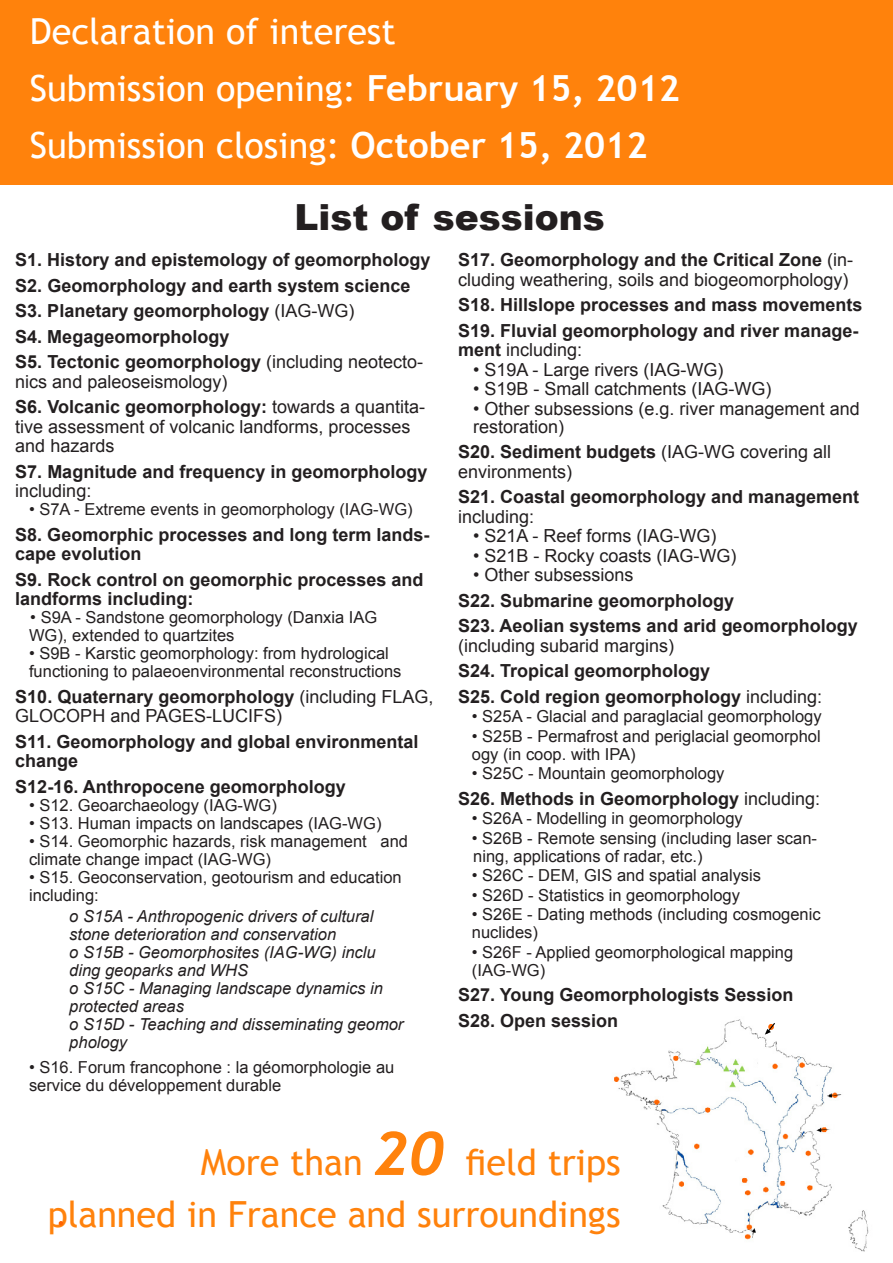
<style>
.page{position:relative;width:893px;height:1263px;background:#fff}
.page>*{position:absolute;margin:0;border:0;box-sizing:border-box;transform-origin:0 0}
.t1{font:36px "Trebuchet MS";color:#fff}
.t2{font:36px "Trebuchet MS";color:#ff820c}
.t3{font:900 36px "Arial";color:#231f20}
.t4{font:700 18px/19.5px "Arial";color:#231f20}
.t5{font:18px/19.5px "Arial";color:#231f20}
.t6{font:16.5px "Arial";color:#231f20}
.t7{font:italic 16.5px/18px "Arial";color:#231f20}
.s1{font-weight:700}
.s2{font-weight:400}
.s3{font-family:"Trebuchet";font-weight:700;font-style:italic;font-size:60px}
</style>
<div class="page">
<img style="left:614px;top:1019px;width:255px;height:233px">
<div style="left:0;top:0;width:893px;height:185px;background:#ff820c"></div>
<svg style="left:59px;top:1221px;width:4px;height:4px"></svg>
<svg style="left:765px;top:1022px;width:11px;height:13px"></svg>
<p class="t1" style="left:30px;top:10px;width:368px">Declaration of interest</p>
<p class="t1" style="left:30px;top:67px;width:652px">Submission opening: <span class="s1">February 15, 2012</span></p>
<p class="t1" style="left:30px;top:124px;width:619px">Submission closing: <span class="s1">October 15, 2012</span></p>
<p class="t3" style="left:295px;top:191px;width:312px">List of sessions</p>
<p class="t4" style="left:15px;top:251px;width:417px">S1. History and epistemology of geomorphology</p>
<p class="t4" style="left:15px;top:276px;width:397px">S2. Geomorphology and earth system science</p>
<p class="t4" style="left:15px;top:302px;width:341px">S3. Planetary geomorphology <span class="s2">(IAG-WG)</span></p>
<p class="t4" style="left:15px;top:327px;width:216px">S4. Megageomorphology</p>
<p class="t5" style="left:15px;top:352px;width:409px"><span class="s1">S5. Tectonic geomorphology</span> (including neotecto&shy;nics and paleoseismology)</p>
<p class="t5" style="left:15px;top:397px;width:411px"><span class="s1">S6. Volcanic geomorphology:</span> towards a quantita&shy;tive assessment of volcanic landforms, processes and hazards</p>
<p class="t4" style="left:15px;top:462px;width:414px">S7. Magnitude and frequency in geomorphology <span class="s2">including:</span></p>
<p class="t6" style="left:29px;top:498px;width:385px">• S7A - Extreme events in geomorphology (IAG-WG)</p>
<p class="t4" style="left:15px;top:525px;width:416px">S8. Geomorphic processes and long term lands&shy;cape evolution</p>
<p class="t4" style="left:15px;top:570px;width:410px">S9. Rock control on geomorphic processes and landforms including:</p>
<p class="t6" style="left:30px;top:606px;width:348px">• S9A - Sandstone geomorphology (Danxia IAG</p>
<p class="t6" style="left:29px;top:624px;width:207px">WG), extended to quartzites</p>
<p class="t6" style="left:29px;top:642px;width:361px">• S9B - Karstic geomorphology: from hydrological</p>
<p class="t6" style="left:29px;top:660px;width:374px">functioning to palaeoenvironmental reconstructions</p>
<p class="t5" style="left:15px;top:687px;width:420px"><span class="s1">S10. Quaternary geomorphology</span> (including FLAG,<br>GLOCOPH and PAGES-LUCIFS)</p>
<p class="t4" style="left:15px;top:732px;width:405px">S11. Geomorphology and global environmental change</p>
<p class="t4" style="left:15px;top:777px;width:332px">S12-16. Anthropocene geomorphology</p>
<p class="t6" style="left:29px;top:794px;width:249px">• S12. Geoarchaeology (IAG-WG)</p>
<p class="t6" style="left:29px;top:812px;width:354px">• S13. Human impacts on landscapes (IAG-WG)</p>
<p class="t6" style="left:29px;top:830px;width:381px">• S14. Geomorphic hazards, risk management and</p>
<p class="t6" style="left:29px;top:848px;width:244px">climate change impact (IAG-WG)</p>
<p class="t6" style="left:29px;top:866px;width:374px">• S15. Geoconservation, geotourism and education</p>
<p class="t6" style="left:29px;top:884px;width:71px">including:</p>
<p class="t7" style="left:69px;top:907px;width:306px">o S15A - Anthropogenic drivers of cultural</p>
<p class="t7" style="left:69px;top:925px;width:268px">stone deterioration and conservation</p>
<p class="t7" style="left:69px;top:943px;width:308px">o S15B - Geomorphosites (IAG-WG) inclu ding geoparks and WHS</p>
<p class="t7" style="left:69px;top:979px;width:315px">o S15C - Managing landscape dynamics in protected areas</p>
<p class="t7" style="left:69px;top:1015px;width:336px">o S15D - Teaching and disseminating geomor phology</p>
<p class="t6" style="left:29px;top:1056px;width:367px">• S16. Forum francophone : la géomorphologie au</p>
<p class="t6" style="left:29px;top:1074px;width:254px">service du développement durable</p>
<p class="t2" style="left:201px;top:1141px;width:421px">More than <span class="s3">20</span> field trips</p>
<p class="t2" style="left:48px;top:1193px;width:574px">planned in France and surroundings</p>
<p class="t5" style="left:458px;top:250px;width:397px"><span class="s1">S17. Geomorphology and the Critical Zone</span> (in&shy;cluding weathering, soils and biogeomorphology)</p>
<p class="t4" style="left:458px;top:296px;width:406px">S18. Hillslope processes and mass movements</p>
<p class="t4" style="left:458px;top:321px;width:402px">S19. Fluvial geomorphology and river manage&shy;ment <span class="s2">including:</span></p>
<p class="t5" style="left:473px;top:360px;width:252px">• S19A - Large rivers (IAG-WG)</p>
<p class="t5" style="left:473px;top:379px;width:300px">• S19B - Small catchments (IAG-WG)</p>
<p class="t5" style="left:473px;top:399px;width:388px">• Other subsessions (e.g. river management and</p>
<p class="t5" style="left:473px;top:417px;width:93px">restoration)</p>
<p class="t5" style="left:458px;top:442px;width:375px"><span class="s1">S20. Sediment budgets</span> (IAG-WG covering all environments)</p>
<p class="t4" style="left:458px;top:488px;width:403px">S21. Coastal geomorphology and management <span class="s2">including:</span></p>
<p class="t5" style="left:473px;top:526px;width:245px">• S21A - Reef forms (IAG-WG)</p>
<p class="t5" style="left:473px;top:546px;width:265px">• S21B - Rocky coasts (IAG-WG)</p>
<p class="t5" style="left:473px;top:565px;width:162px">• Other subsessions</p>
<p class="t4" style="left:458px;top:591px;width:278px">S22. Submarine geomorphology</p>
<p class="t4" style="left:458px;top:617px;width:401px">S23. Aeolian systems and arid geomorphology <span class="s2">(including subarid margins)</span></p>
<p class="t4" style="left:458px;top:662px;width:254px">S24. Tropical geomorphology</p>
<p class="t4" style="left:458px;top:687px;width:366px">S25. Cold region geomorphology <span class="s2">including:</span></p>
<p class="t6" style="left:472px;top:705px;width:351px">• S25A - Glacial and paraglacial geomorphology</p>
<p class="t6" style="left:472px;top:725px;width:350px">• S25B - Permafrost and periglacial geomorphol</p>
<p class="t6" style="left:472px;top:743px;width:165px">ogy (in coop. with IPA)</p>
<p class="t6" style="left:472px;top:762px;width:254px">• S25C - Mountain geomorphology</p>
<p class="t4" style="left:458px;top:789px;width:364px">S26. Methods in Geomorphology <span class="s2">including:</span></p>
<p class="t6" style="left:472px;top:807px;width:272px">• S26A - Modelling in geomorphology</p>
<p class="t6" style="left:472px;top:827px;width:347px">• S26B - Remote sensing (including laser scan-</p>
<p class="t6" style="left:473px;top:845px;width:231px">ning, applications of radar, etc.)</p>
<p class="t6" style="left:472px;top:864px;width:291px">• S26C - DEM, GIS and spatial analysis</p>
<p class="t6" style="left:472px;top:884px;width:270px">• S26D - Statistics in geomorphology</p>
<p class="t6" style="left:472px;top:903px;width:350px">• S26E - Dating methods (including cosmogenic</p>
<p class="t6" style="left:472px;top:921px;width:68px">nuclides)</p>
<p class="t6" style="left:472px;top:941px;width:323px">• S26F - Applied geomorphological mapping</p>
<p class="t6" style="left:472px;top:959px;width:75px">(IAG-WG)</p>
<p class="t4" style="left:458px;top:986px;width:337px">S27. Young Geomorphologists Session</p>
<p class="t4" style="left:458px;top:1011px;width:162px">S28. Open session</p>
</div>
